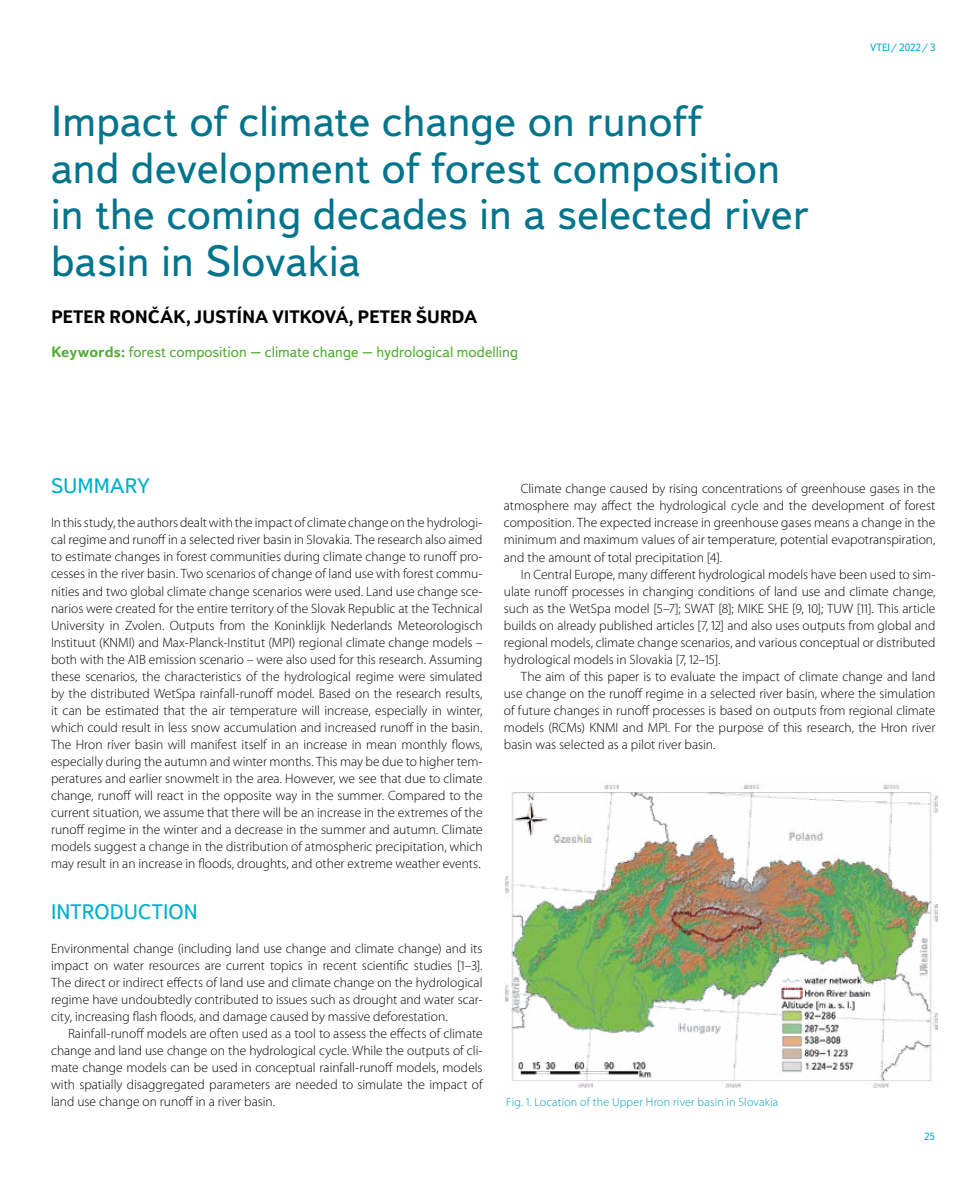
<style>
.page{position:relative;width:978px;height:1191px;background:#fff}
.page>*{position:absolute;margin:0;border:0;box-sizing:border-box;transform-origin:0 0}
.t1{font:43.5px/46.5px "Textbook New";letter-spacing:.01em;color:#00748c}
.t2{font:21px "Textbook New";letter-spacing:.005em;color:#00afcb}
.t3{font:700 18px "Textbook New";letter-spacing:-.015em;color:#000}
.t4{font:15px "Textbook New";color:#52ae32}
.t5{font:300 13.5px/17px "Myriad Pro";color:#000;text-align:justify}
.t6{font:300 12px "Myriad Pro";letter-spacing:.015em;color:#009cb4}
.t7{font:10.5px "Textbook New";color:#00afcb}
.s1{font-weight:700}
</style>
<div class="page">
<img style="left:504px;top:782px;width:433px;height:306px">
<h1 class="t1" style="left:51px;top:98px;width:759px">Impact of climate change on runoff<br>and development of forest composition in the coming decades in a selected river basin in Slovakia</h1>
<h3 class="t3" style="left:51px;top:306px;width:428px">PETER RONČÁK, JUSTÍNA VITKOVÁ, PETER ŠURDA</h3>
<p class="t4" style="left:51px;top:343px;width:469px"><span class="s1">Keywords:</span> forest composition – climate change – hydrological modelling</p>
<p class="t7" style="left:870px;top:41px;width:67px">VTEI/ 2022/ 3</p>
<h2 class="t2" style="left:51px;top:473px;width:100px">SUMMARY</h2>
<p class="t5" style="left:51px;top:514px;width:433px">In this study, the authors dealt with the impact of climate change on the hydrologi&shy;cal regime and runoff in a selected river basin in Slovakia. The research also aimed to estimate changes in forest communities during climate change to runoff pro&shy;cesses in the river basin. Two scenarios of change of land use with forest commu&shy;nities and two global climate change scenarios were used. Land use change sce&shy;narios were created for the entire territory of the Slovak Republic at the Technical University in Zvolen. Outputs from the Koninklijk Nederlands Meteorologisch Instituut (KNMI) and Max-Planck-Institut (MPI) regional climate change models – both with the A1B emission scenario – were also used for this research. Assuming these scenarios, the characteristics of the hydrological regime were simulated by the distributed WetSpa rainfall-runoff model. Based on the research results, it can be estimated that the air temperature will increase, especially in winter, which could result in less snow accumulation and increased runoff in the basin.<br>The Hron river basin will manifest itself in an increase in mean monthly flows, especially during the autumn and winter months. This may be due to higher tem&shy;peratures and earlier snowmelt in the area. However, we see that due to climate change, runoff will react in the opposite way in the summer. Compared to the current situation, we assume that there will be an increase in the extremes of the runoff regime in the winter and a decrease in the summer and autumn. Climate models suggest a change in the distribution of atmospheric precipitation, which may result in an increase in floods, droughts, and other extreme weather events.</p>
<h2 class="t2" style="left:51px;top:898px;width:148px">INTRODUCTION</h2>
<p class="t5" style="left:51px;top:939px;width:433px">Environmental change (including land use change and climate change) and its impact on water resources are current topics in recent scientific studies [1–3].<br>The direct or indirect effects of land use and climate change on the hydrological regime have undoubtedly contributed to issues such as drought and water scar&shy;city, increasing flash floods, and damage caused by massive deforestation.</p>
<p class="t5" style="left:51px;top:1024px;width:433px;text-indent:17px">Rainfall-runoff models are often used as a tool to assess the effects of climate change and land use change on the hydrological cycle. While the outputs of cli&shy;mate change models can be used in conceptual rainfall-runoff models, models with spatially disaggregated parameters are needed to simulate the impact of land use change on runoff in a river basin.</p>
<p class="t5" style="left:504px;top:480px;width:433px;text-indent:17px">Climate change caused by rising concentrations of greenhouse gases in the atmosphere may affect the hydrological cycle and the development of forest composition. The expected increase in greenhouse gases means a change in the minimum and maximum values of air temperature, potential evapotranspiration, and the amount of total precipitation [4].</p>
<p class="t5" style="left:504px;top:565px;width:433px;text-indent:17px">In Central Europe, many different hydrological models have been used to sim&shy;ulate runoff processes in changing conditions of land use and climate change, such as the WetSpa model [5–7]; SWAT [8]; MIKE SHE [9, 10]; TUW [11]. This article builds on already published articles [7, 12] and also uses outputs from global and regional models, climate change scenarios, and various conceptual or distributed hydrological models in Slovakia [7, 12–15].</p>
<p class="t5" style="left:504px;top:667px;width:433px;text-indent:17px">The aim of this paper is to evaluate the impact of climate change and land use change on the runoff regime in a selected river basin, where the simulation of future changes in runoff processes is based on outputs from regional climate models (RCMs) KNMI and MPI. For the purpose of this research, the Hron river basin was selected as a pilot river basin.</p>
<p class="t6" style="left:506px;top:1094px;width:274px">Fig. 1. Location of the Upper Hron river basin in Slovakia</p>
<p class="t7" style="left:924px;top:1130px;width:12px">25</p>
</div>
